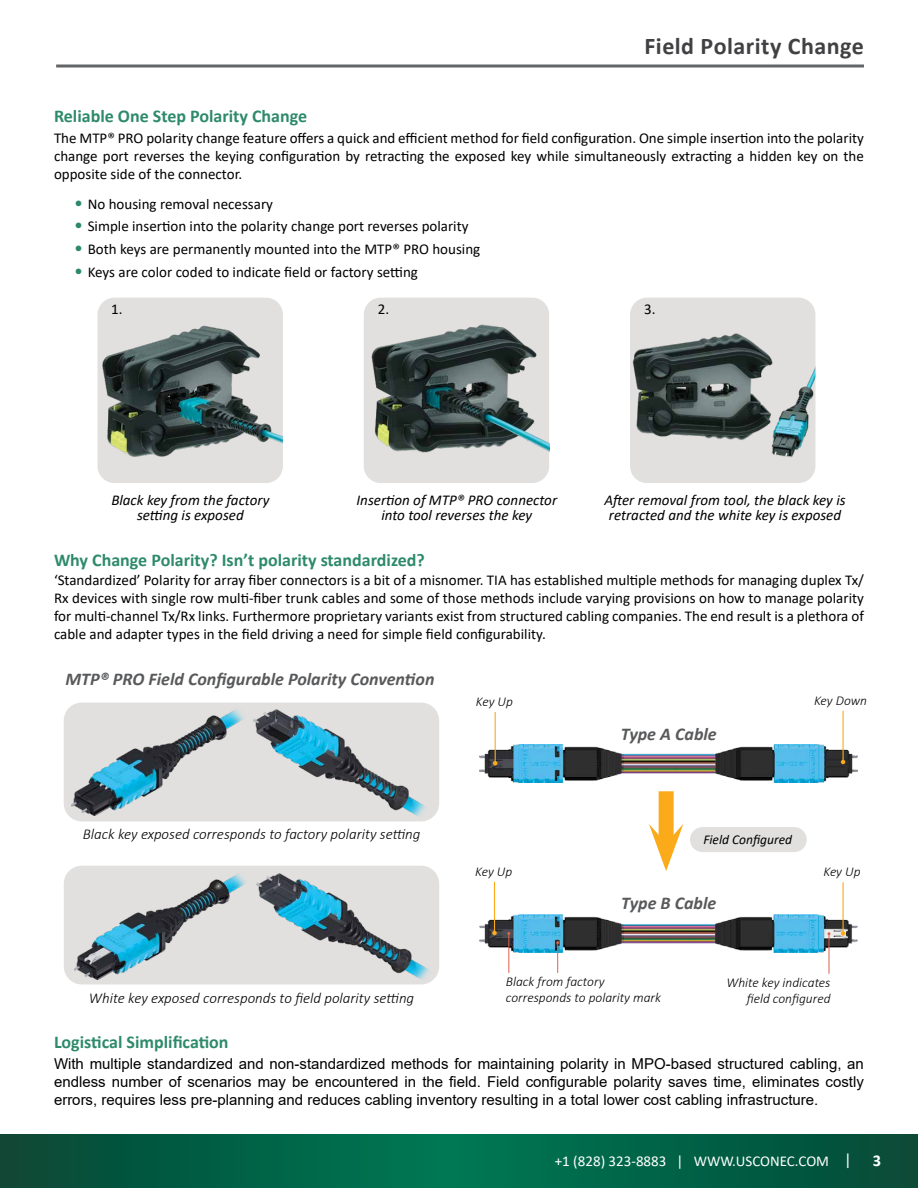
<style>
.page{position:relative;width:918px;height:1188px;background:#fff}
.page>*{position:absolute;margin:0;border:0;box-sizing:border-box;transform-origin:0 0}
.t1{font:700 24px "Calibri";letter-spacing:.02em;color:#414042}
.t2{font:700 18px "Calibri";color:#2e8a6c}
.t3{font:italic 700 18px "Calibri";color:#58595b}
.t4{font:700 16.5px "Calibri";color:#fff}
.t5{font:15px/18px "Calibri";color:#000;text-align:justify}
.t6{font:15px/18px "Arial";color:#000;text-align:justify}
.t7{font:italic 15px/15px "Calibri";color:#000;text-align:center}
.t8{font:italic 300 15px "Calibri";color:#000}
.t9{font:15px "Calibri";color:#fff}
.t10{font:italic 300 13.5px/16.2px "Calibri";color:#000}
.t11{font:italic 13.5px "Calibri";color:#000}
.s1{font-size:18px;color:#2c896d}
.s2{font-size:16.5px}
</style>
<div class="page">
<svg style="left:0;top:1134px;width:918px;height:54px;background:#026044"></svg>
<svg style="left:56px;top:64px;width:808px;height:4px;background:#898a8c"></svg>
<img style="left:479px;top:744px;width:379px;height:38px">
<img style="left:479px;top:914px;width:379px;height:39px">
<div style="left:64px;top:866px;width:375px;height:118px;background:#e1e0df;border-radius:18px"></div>
<div style="left:98px;top:298px;width:185px;height:185px;background:#e1e0df;border-radius:17px"></div>
<img style="left:98px;top:325px;width:185px;height:151px">
<div style="left:364px;top:298px;width:185px;height:185px;background:#e1e0df;border-radius:17px"></div>
<img style="left:371px;top:324px;width:178px;height:129px">
<div style="left:630px;top:298px;width:185px;height:185px;background:#e1e0df;border-radius:17px"></div>
<img style="left:632px;top:333px;width:183px;height:125px">
<div style="left:64px;top:703px;width:375px;height:118px;background:#e1e0df;border-radius:18px"></div>
<hr style="left:843px;top:711px;width:1px;height:51px;background:#fbaa19">
<svg style="left:841px;top:760px;width:4px;height:4px"></svg>
<hr style="left:495px;top:712px;width:1px;height:51px;background:#fbaa19">
<svg style="left:493px;top:761px;width:4px;height:4px"></svg>
<hr style="left:843px;top:882px;width:1px;height:51px;background:#fbaa19">
<svg style="left:841px;top:931px;width:4px;height:5px"></svg>
<hr style="left:494px;top:882px;width:1px;height:51px;background:#fbaa19">
<svg style="left:492px;top:931px;width:5px;height:4px"></svg>
<div style="left:659px;top:791px;width:15px;height:52px;background:#fbaa19"></div>
<svg style="left:649px;top:824px;width:34px;height:47px"></svg>
<div style="left:690px;top:827px;width:117px;height:25px;background:#e1e0df;border-radius:13px"></div>
<hr style="left:829px;top:934px;width:1px;height:40px;background:#db634b">
<hr style="left:508px;top:933px;width:1px;height:40px;background:#db634b">
<hr style="left:557px;top:943px;width:1px;height:30px;background:#db634b">
<img style="left:72px;top:709px;width:172px;height:106px">
<img style="left:253px;top:709px;width:173px;height:107px">
<img style="left:75px;top:874px;width:171px;height:105px">
<img style="left:257px;top:873px;width:176px;height:109px">
<h1 class="t1" style="left:644px;top:29px;width:221px">Field Polarity Change</h1>
<p class="t2" style="left:54px;top:103px;width:255px">Reliable One Step Polarity Change</p>
<p class="t5" style="left:54px;top:128px;width:811px">The MTP® PRO polarity change feature offers a quick and efficient method for field configuration. One simple insertion into the polarity change port reverses the keying configuration by retracting the exposed key while simultaneously extracting a hidden key on the opposite side of the connector.</p>
<p class="t5" style="left:74px;top:194px;width:200px"><span class="s1">•</span> No housing removal necessary</p>
<p class="t5" style="left:74px;top:217px;width:396px"><span class="s1">•</span> Simple insertion into the polarity change port reverses polarity</p>
<p class="t5" style="left:74px;top:240px;width:408px"><span class="s1">•</span> Both keys are permanently mounted into the MTP® PRO housing</p>
<p class="t5" style="left:74px;top:263px;width:345px"><span class="s1">•</span> Keys are color coded to indicate field or factory setting</p>
<p class="t5" style="left:111px;top:300px;width:13px">1.</p>
<p class="t5" style="left:378px;top:300px;width:13px">2.</p>
<p class="t5" style="left:644px;top:300px;width:13px">3.</p>
<p class="t7" style="left:111px;top:492px;width:160px">Black key from the factory setting is exposed</p>
<p class="t7" style="left:357px;top:492px;width:202px">Insertion of MTP® PRO connector into tool reverses the key</p>
<p class="t7" style="left:604px;top:492px;width:243px">After removal from tool, the black key is retracted and the white key is exposed</p>
<p class="t2" style="left:54px;top:547px;width:372px">Why Change Polarity? Isn’t polarity standardized?</p>
<p class="t5" style="left:54px;top:571px;width:811px">‘Standardized’ Polarity for array fiber connectors is a bit of a misnomer. TIA has established multiple methods for managing duplex Tx/ Rx devices with single row multi-fiber trunk cables and some of those methods include varying provisions on how to manage polarity for multi-channel Tx/Rx links. Furthermore proprietary variants exist from structured cabling companies. The end result is a plethora of cable and adapter types in the field driving a need for simple field configurability.</p>
<p class="t3" style="left:66px;top:666px;width:370px">MTP® PRO Field Configurable Polarity Convention</p>
<p class="t8" style="left:83px;top:825px;width:339px">Black key exposed corresponds to factory polarity setting</p>
<p class="t8" style="left:89px;top:988px;width:327px">White key exposed corresponds to field polarity setting</p>
<p class="t10" style="left:476px;top:693px;width:39px">Key Up</p>
<p class="t10" style="left:814px;top:692px;width:54px">Key Down</p>
<p class="t3" style="left:621px;top:722px;width:97px">Type A Cable</p>
<p class="t11" style="left:703px;top:830px;width:90px">Field Configured</p>
<p class="t10" style="left:475px;top:863px;width:39px">Key Up</p>
<p class="t10" style="left:824px;top:864px;width:39px">Key Up</p>
<p class="t3" style="left:621px;top:890px;width:97px">Type B Cable</p>
<p class="t10" style="left:506px;top:974px;width:157px">Black from factory corresponds to polarity mark</p>
<p class="t10" style="left:727px;top:974px;width:105px;text-align:right">White key indicates field configured</p>
<p class="t2" style="left:54px;top:1029px;width:176px">Logistical Simplification</p>
<p class="t6" style="left:54px;top:1054px;width:811px">With multiple standardized and non-standardized methods for maintaining polarity in MPO-based structured cabling, an endless number of scenarios may be encountered in the field. Field configurable polarity saves time, eliminates costly errors, requires less pre-planning and reduces cabling inventory resulting in a total lower cost cabling infrastructure.</p>
<p class="t9" style="left:555px;top:1151px;width:298px">+1 (828) 323-8883 | WWW.USCONEC.COM <span class="s2">|</span></p>
<p class="t4" style="left:873px;top:1149px;width:10px">3</p>
</div>
